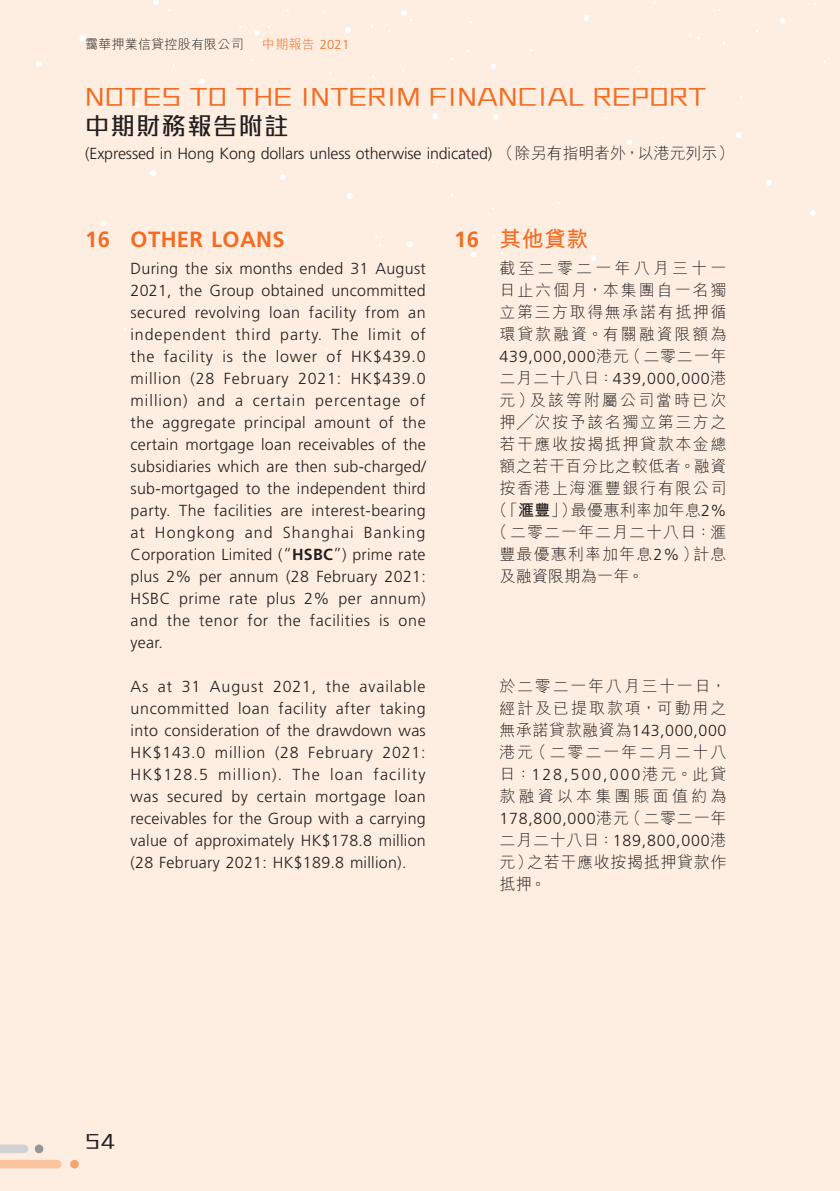
<style>
.page{position:relative;width:840px;height:1191px;background:#fff}
.page>*{position:absolute;margin:0;border:0;box-sizing:border-box;transform-origin:0 0}
.t1{font:500 24px "M Stiff Hei HK";letter-spacing:.015em;color:#f36c22}
.t2{font:500 24px "M Stiff Hei HK";letter-spacing:.065em;color:#231f20}
.t3{font:700 22px "Frutiger LT Std";letter-spacing:.015em;color:#f36c22}
.t4{font:700 22px "M Hei HK";color:#f36c22}
.t5{font:500 20px "M Stiff Hei HK";color:#231f20}
.t6{font:300 16px/22px "Frutiger LT Std";letter-spacing:.015em;color:#231f20;text-align:justify}
.t7{font:300 16px/22px "M Hei HK";letter-spacing:.1em;color:#231f20;text-align:justify}
.t8{font:300 16px/22px "Frutiger LT Std";letter-spacing:.045em;color:#231f20}
.t9{font:300 16px "Frutiger LT Std";letter-spacing:-.01em;color:#231f20}
.t10{font:300 16px "Frutiger LT Std";letter-spacing:.035em;color:#231f20}
.t11{font:300 16px "Frutiger LT Std";letter-spacing:.125em;color:#231f20}
.t12{font:300 16px/22px "M Hei HK";letter-spacing:.04em;color:#231f20}
.t13{font:300 16px "M Hei HK";letter-spacing:.02em;color:#231f20}
.t14{font:300 16px "M Hei HK";letter-spacing:.035em;color:#231f20}
.t15{font:300 16px "M Hei HK";letter-spacing:.065em;color:#231f20}
.t16{font:300 16px "M Hei HK";letter-spacing:.07em;color:#231f20}
.t17{font:300 16px "M Hei HK";letter-spacing:.125em;color:#231f20}
.t18{font:300 16px "M Hei HK";letter-spacing:.2em;color:#231f20}
.t19{font:300 16px "M Hei HK";letter-spacing:.015em;color:#231f20}
.t20{font:300 13px "M Hei HK";letter-spacing:.015em;color:#231f20}
.t21{font:300 13px "M Hei HK";color:#f36c22}
.s1{font-family:"Frutiger LT Std"}
.s2{font-family:"M Hei HK"}
.s3{font-weight:700}
</style>
<div class="page">
<div style="left:0;top:0;width:839px;height:1191px;background:#feeee1"></div>
<svg style="left:766px;top:179px;width:5px;height:6px"></svg>
<svg style="left:432px;top:113px;width:6px;height:6px"></svg>
<svg style="left:661px;top:291px;width:5px;height:6px"></svg>
<svg style="left:493px;top:114px;width:5px;height:6px"></svg>
<svg style="left:35px;top:61px;width:6px;height:6px"></svg>
<svg style="left:347px;top:193px;width:6px;height:6px"></svg>
<svg style="left:280px;top:174px;width:6px;height:6px"></svg>
<svg style="left:150px;top:170px;width:6px;height:6px"></svg>
<svg style="left:345px;top:27px;width:6px;height:6px"></svg>
<svg style="left:626px;top:140px;width:6px;height:5px"></svg>
<svg style="left:282px;top:235px;width:6px;height:6px"></svg>
<svg style="left:470px;top:251px;width:6px;height:6px"></svg>
<svg style="left:407px;top:241px;width:6px;height:6px"></svg>
<svg style="left:584px;top:15px;width:5px;height:6px"></svg>
<svg style="left:490px;top:63px;width:6px;height:6px"></svg>
<svg style="left:199px;top:78px;width:6px;height:6px"></svg>
<svg style="left:133px;top:102px;width:6px;height:6px"></svg>
<svg style="left:101px;top:221px;width:6px;height:5px"></svg>
<svg style="left:153px;top:0;width:6px;height:5px"></svg>
<svg style="left:79px;top:35px;width:6px;height:6px"></svg>
<svg style="left:401px;top:10px;width:10px;height:11px"></svg>
<svg style="left:186px;top:31px;width:13px;height:21px"></svg>
<svg style="left:254px;top:26px;width:16px;height:16px"></svg>
<svg style="left:810px;top:210px;width:5px;height:6px"></svg>
<svg style="left:736px;top:132px;width:5px;height:6px"></svg>
<svg style="left:590px;top:255px;width:6px;height:6px"></svg>
<svg style="left:780px;top:18px;width:5px;height:6px"></svg>
<hr style="left:839px;top:0;width:1px;height:1191px;background:#feeee1">
<svg style="left:0;top:1159px;width:62px;height:9px"></svg>
<svg style="left:0;top:1144px;width:28px;height:9px"></svg>
<div style="left:70px;top:1159px;width:9px;height:9px;background:#f8a36e;border-radius:50%"></div>
<div style="left:35px;top:1144px;width:8px;height:9px;background:#939598;border-radius:50%"></div>
<p class="t20" style="left:85px;top:36px;width:160px">靄華押業信貸控股有限公司</p>
<p class="t21" style="left:262px;top:36px;width:89px">中期報告 <span class="s1">2021</span></p>
<h1 class="t1" style="left:85px;top:86px;width:622px">N OTES TO TH E INTERI M FI NANCI AL REPORT</h1>
<h1 class="t2" style="left:85px;top:114px;width:205px">中期財務報告附註</h1>
<p class="t9" style="left:85px;top:145px;width:650px">(Expressed in Hong Kong dollars unless otherwise indicated) <span class="s2">（除另有指明者外，以港元列示）</span></p>
<h2 class="t3" style="left:85px;top:226px;width:201px">16 OTHER LOANS</h2>
<p class="t6" style="left:130px;top:258px;width:297px">During the six months ended 31 August 2021, the Group obtained uncommitted secured revolving loan facility from an independent third party. The limit of the facility is the lower of HK$439.0 million (28 February 2021: HK$439.0 million) and a certain percentage of the aggregate principal amount of the certain mortgage loan receivables of the subsidiaries which are then sub-charged/ sub-mortgaged to the independent third party. The facilities are interest-bearing at Hongkong and Shanghai Banking Corporation Limited (“<span class="s3">HSBC</span>”) prime rate plus 2% per annum (28 February 2021:<br>HSBC prime rate plus 2% per annum) and the tenor for the facilities is one year.</p>
<p class="t6" style="left:130px;top:676px;width:296px">As at 31 August 2021, the available uncommitted loan facility after taking into consideration of the drawdown was HK$143.0 million (28 February 2021:<br>HK$128.5 million). The loan facility was secured by certain mortgage loan receivables for the Group with a carrying value of approximately HK$178.8 million (28 February 2021: HK$189.8 million).</p>
<h2 class="t4" style="left:454px;top:222px;width:136px"><span class="s1">16</span> 其他貸款</h2>
<p class="t7" style="left:499px;top:257px;width:228px">截至二零二一年八月三十一日止六個月，本集團自一名獨立第三方取得無承諾有抵押循環貸款融資。有關融資限額為</p>
<p class="t8" style="left:499px;top:346px;width:228px">439,000,000<span class="s2">港元（二零二一年二月二十八日：</span>439,000,000<span class="s2">港</span></p>
<p class="t17" style="left:499px;top:389px;width:228px">元）及該等附屬公司當時已次</p>
<p class="t7" style="left:499px;top:411px;width:228px">押╱次按予該名獨立第三方之</p>
<p class="t7" style="left:499px;top:433px;width:228px">若干應收按揭抵押貸款本金總</p>
<p class="t14" style="left:499px;top:455px;width:228px">額之若干百分比之較低者。融資</p>
<p class="t7" style="left:499px;top:477px;width:228px">按香港上海滙豐銀行有限公司</p>
<p class="t13" style="left:491px;top:499px;width:236px">（「<span class="s3">滙豐</span>」）最優惠利率加年息<span class="s1">2%</span></p>
<p class="t15" style="left:491px;top:521px;width:236px">（二零二一年二月二十八日：滙</p>
<p class="t16" style="left:499px;top:543px;width:228px">豐最優惠利率加年息<span class="s1">2%</span> ）計息</p>
<p class="t19" style="left:499px;top:565px;width:146px">及融資限期為一年。</p>
<p class="t7" style="left:499px;top:675px;width:228px">於二零二一年八月三十一日，經計及已提取款項，可動用之</p>
<p class="t10" style="left:499px;top:722px;width:228px"><span class="s2">無承諾貸款融資為</span>143,000,000</p>
<p class="t7" style="left:499px;top:741px;width:228px">港元（二零二一年二月二十八</p>
<p class="t11" style="left:499px;top:766px;width:228px"><span class="s2">日：</span>128,500,000<span class="s2">港元。此貸</span></p>
<p class="t18" style="left:499px;top:785px;width:228px">款融資以本集團賬面值約為</p>
<p class="t8" style="left:499px;top:808px;width:228px">178,800,000<span class="s2">港元（二零二一年二月二十八日：</span>189,800,000<span class="s2">港</span></p>
<p class="t12" style="left:499px;top:851px;width:228px">元）之若干應收按揭抵押貸款作抵押。</p>
<p class="t5" style="left:85px;top:1131px;width:31px">54</p>
</div>
